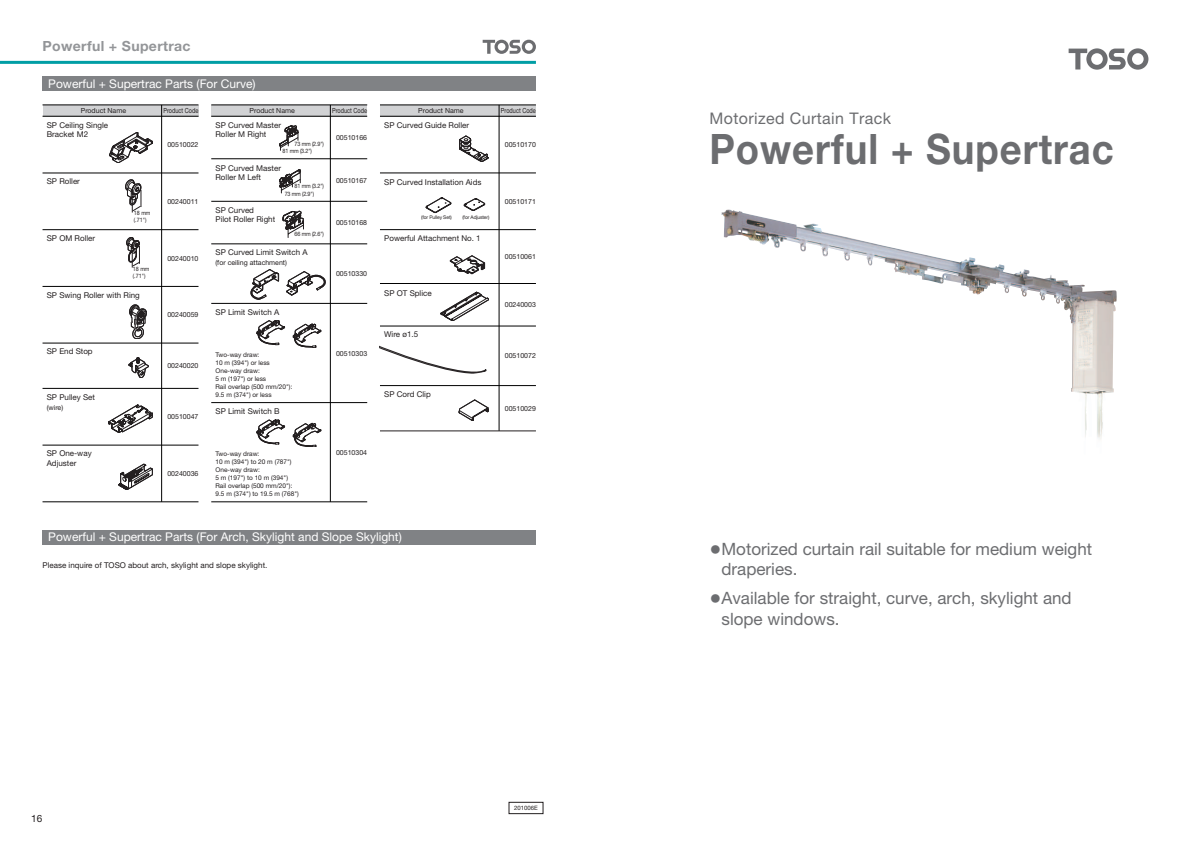
<style>
.page{position:relative;width:1191px;height:842px;background:#fff}
.page>*{position:absolute;margin:0;border:0;box-sizing:border-box;transform-origin:0 0}
.t1{font:700 42px "Helvetica Neue";letter-spacing:.025em;color:#6c6d70;scale:.91 1}
.t2{font:17px/20.5px "Helvetica Neue";color:#6c6d70}
.t3{font:16px "Helvetica Neue";letter-spacing:.025em;color:#6c6d70}
.t4{font:700 14px "Helvetica Neue";letter-spacing:.025em;color:#939598}
.t5{font:12px "Helvetica Neue";color:#fff}
.t6{font:10px "Helvetica Neue";color:#231f20}
.t7{font:8px/9.5px "Helvetica Neue";color:#231f20}
.t8{font:7px "Helvetica Neue";color:#231f20}
.t9{font:7px "Helvetica Neue";color:#231f20;scale:.8 1}
.t10{font:6.5px/8px "Helvetica Neue";color:#231f20}
.t11{font:6px/7px "Helvetica Neue";color:#231f20;scale:.9 1}
.t12{font:6px "Helvetica Neue";color:#231f20}
.t13{font:5px "Helvetica Neue";letter-spacing:-.025em;color:#231f20}
.s1{font-size:24px}
</style>
<div class="page">
<svg style="left:380px;top:346px;width:107px;height:28px"></svg>
<hr style="left:0;top:61px;width:536px;height:3px;background:#009ea5">
<svg style="left:482px;top:40px;width:54px;height:14px"></svg>
<div style="left:43px;top:77px;width:493px;height:14px;background:#808285"></div>
<div style="left:43px;top:105px;width:155px;height:11px;background:#d1d2d4"></div>
<hr style="left:43px;top:116px;width:155px;height:1px;background:#000">
<hr style="left:161px;top:105px;width:1px;height:397px;background:#000">
<hr style="left:43px;top:343px;width:155px;height:1px;background:#000">
<hr style="left:43px;top:388px;width:155px;height:1px;background:#000">
<hr style="left:43px;top:105px;width:155px;height:1px;background:#000">
<div style="left:43px;top:530px;width:493px;height:14px;background:#808285"></div>
<div style="left:211px;top:105px;width:156px;height:11px;background:#d1d2d4"></div>
<hr style="left:211px;top:116px;width:156px;height:1px;background:#000">
<hr style="left:211px;top:159px;width:156px;height:1px;background:#000">
<hr style="left:211px;top:201px;width:156px;height:1px;background:#000">
<hr style="left:330px;top:105px;width:1px;height:397px;background:#000">
<hr style="left:380px;top:173px;width:156px;height:1px;background:#000">
<hr style="left:211px;top:244px;width:156px;height:1px;background:#000">
<hr style="left:211px;top:105px;width:156px;height:1px;background:#000">
<div style="left:380px;top:105px;width:156px;height:11px;background:#d1d2d4"></div>
<hr style="left:380px;top:116px;width:156px;height:1px;background:#000">
<hr style="left:380px;top:283px;width:156px;height:1px;background:#000">
<hr style="left:499px;top:105px;width:1px;height:326px;background:#000">
<hr style="left:380px;top:105px;width:156px;height:1px;background:#000">
<hr style="left:380px;top:431px;width:156px;height:1px;background:#231f20">
<svg style="left:125px;top:180px;width:17px;height:32px"></svg>
<svg style="left:126px;top:237px;width:14px;height:31px"></svg>
<hr style="left:43px;top:173px;width:155px;height:1px;background:#000">
<hr style="left:43px;top:229px;width:155px;height:1px;background:#000">
<hr style="left:43px;top:286px;width:155px;height:1px;background:#000">
<svg style="left:110px;top:132px;width:43px;height:31px"></svg>
<svg style="left:129px;top:305px;width:17px;height:34px"></svg>
<hr style="left:43px;top:445px;width:155px;height:1px;background:#000">
<svg style="left:108px;top:405px;width:45px;height:28px"></svg>
<hr style="left:43px;top:502px;width:155px;height:1px;background:#000">
<svg style="left:118px;top:464px;width:35px;height:26px"></svg>
<hr style="left:211px;top:303px;width:156px;height:1px;background:#000">
<hr style="left:211px;top:402px;width:156px;height:1px;background:#000">
<hr style="left:211px;top:502px;width:156px;height:1px;background:#000">
<svg style="left:257px;top:419px;width:64px;height:28px"></svg>
<hr style="left:380px;top:326px;width:156px;height:1px;background:#000">
<svg style="left:441px;top:292px;width:48px;height:29px"></svg>
<hr style="left:380px;top:385px;width:156px;height:1px;background:#000">
<svg style="left:459px;top:400px;width:30px;height:21px"></svg>
<svg style="left:129px;top:358px;width:20px;height:20px"></svg>
<svg style="left:279px;top:126px;width:19px;height:24px"></svg>
<svg style="left:279px;top:170px;width:22px;height:23px"></svg>
<svg style="left:283px;top:211px;width:21px;height:26px"></svg>
<svg style="left:251px;top:269px;width:74px;height:30px"></svg>
<svg style="left:257px;top:320px;width:64px;height:27px"></svg>
<svg style="left:459px;top:136px;width:29px;height:26px"></svg>
<svg style="left:426px;top:197px;width:59px;height:16px"></svg>
<hr style="left:380px;top:229px;width:156px;height:1px;background:#000">
<svg style="left:450px;top:255px;width:35px;height:19px"></svg>
<svg style="left:1068px;top:48px;width:80px;height:22px"></svg>
<img style="left:744px;top:213px;width:372px;height:180px">
<img style="left:1071px;top:390px;width:42px;height:49px">
<div style="left:509px;top:802px;width:34px;height:12px;border:1px solid #231f20"></div>
<h3 class="t4" style="left:43px;top:37px;width:150px">Powerful + Supertrac</h3>
<h3 class="t5" style="left:48px;top:76px;width:209px">Powerful + Supertrac Parts (For Curve)</h3>
<p class="t8" style="left:81px;top:106px;width:47px">Product Name</p>
<p class="t9" style="left:163px;top:106px;width:45px">Product Code</p>
<p class="t8" style="left:249px;top:106px;width:47px">Product Name</p>
<p class="t9" style="left:332px;top:106px;width:45px">Product Code</p>
<p class="t7" style="left:47px;top:120px;width:63px">SP Ceiling Single<br>Bracket M2</p>
<p class="t7" style="left:47px;top:177px;width:35px">SP Roller</p>
<p class="t7" style="left:47px;top:233px;width:50px">SP OM Roller</p>
<p class="t11" style="left:134px;top:209px;width:20px">18 mm (.71")</p>
<p class="t11" style="left:133px;top:265px;width:20px">18 mm (.71")</p>
<p class="t7" style="left:47px;top:290px;width:95px">SP Swing Roller with Ring</p>
<p class="t7" style="left:47px;top:347px;width:47px">SP End Stop</p>
<p class="t7" style="left:47px;top:392px;width:50px">SP Pulley Set</p>
<p class="t8" style="left:47px;top:403px;width:18px">(wire)</p>
<p class="t7" style="left:47px;top:449px;width:46px">SP One-way<br>Adjuster</p>
<p class="t8" style="left:167px;top:141px;width:33px">00510022</p>
<p class="t8" style="left:167px;top:197px;width:33px">00240011</p>
<p class="t8" style="left:167px;top:254px;width:33px">00240010</p>
<p class="t8" style="left:167px;top:311px;width:33px">00240059</p>
<p class="t8" style="left:167px;top:362px;width:33px">00240020</p>
<p class="t8" style="left:167px;top:413px;width:33px">00510047</p>
<p class="t8" style="left:167px;top:469px;width:33px">00240036</p>
<p class="t7" style="left:215px;top:120px;width:67px">SP Curved Master<br>Roller M Right</p>
<p class="t11" style="left:294px;top:140px;width:34px">73 mm (2.9")</p>
<p class="t11" style="left:285px;top:182px;width:45px;line-height:7.4px;text-indent:10px">81 mm (3.2")<br>73 mm (2.9")</p>
<p class="t11" style="left:295px;top:230px;width:34px">66 mm (2.6")</p>
<p class="t11" style="left:282px;top:148px;width:34px">81 mm (3.2")</p>
<p class="t7" style="left:215px;top:163px;width:67px">SP Curved Master<br>Roller M Left</p>
<p class="t7" style="left:215px;top:205px;width:61px">SP Curved<br>Pilot Roller Right</p>
<p class="t7" style="left:215px;top:247px;width:94px">SP Curved Limit Switch A</p>
<p class="t8" style="left:215px;top:259px;width:73px">(for ceiling attachment)</p>
<p class="t8" style="left:336px;top:133px;width:33px">00510166</p>
<p class="t8" style="left:336px;top:176px;width:33px">00510167</p>
<p class="t8" style="left:336px;top:218px;width:33px">00510168</p>
<p class="t8" style="left:336px;top:270px;width:33px">00510330</p>
<p class="t7" style="left:215px;top:307px;width:65px">SP Limit Switch A</p>
<p class="t10" style="left:215px;top:350px;width:78px">Two-way draw:<br>10 m (394") or less<br>One-way draw:<br>5 m (197") or less<br>Rail overlap (500 mm/20"):<br>9.5 m (374") or less</p>
<p class="t7" style="left:215px;top:406px;width:66px">SP Limit Switch B</p>
<p class="t10" style="left:215px;top:449px;width:85px">Two-way draw:<br>10 m (394") to 20 m (787")<br>One-way draw:<br>5 m (197") to 10 m (394")<br>Rail overlap (500 mm/20"):<br>9.5 m (374") to 19.5 m (768")</p>
<p class="t8" style="left:336px;top:349px;width:33px">00510303</p>
<p class="t8" style="left:336px;top:448px;width:33px">00510304</p>
<p class="t8" style="left:418px;top:106px;width:47px">Product Name</p>
<p class="t9" style="left:501px;top:106px;width:45px">Product Code</p>
<p class="t7" style="left:384px;top:120px;width:86px">SP Curved Guide Roller</p>
<p class="t7" style="left:384px;top:177px;width:99px">SP Curved Installation Aids</p>
<p class="t13" style="left:421px;top:214px;width:32px">(for Pulley Set)</p>
<p class="t13" style="left:462px;top:214px;width:28px">(for Adjuster)</p>
<p class="t7" style="left:384px;top:233px;width:98px">Powerful Attachment No. 1</p>
<p class="t7" style="left:384px;top:288px;width:49px">SP OT Splice</p>
<p class="t7" style="left:384px;top:330px;width:35px">Wire ø1.5</p>
<p class="t7" style="left:384px;top:389px;width:48px">SP Cord Clip</p>
<p class="t8" style="left:505px;top:141px;width:33px">00510170</p>
<p class="t8" style="left:505px;top:197px;width:33px">00510171</p>
<p class="t8" style="left:505px;top:252px;width:33px">00510061</p>
<p class="t8" style="left:505px;top:301px;width:33px">00240003</p>
<p class="t8" style="left:505px;top:352px;width:33px">00510072</p>
<p class="t8" style="left:505px;top:404px;width:33px">00510029</p>
<h3 class="t5" style="left:48px;top:530px;width:355px">Powerful + Supertrac Parts (For Arch, Skylight and Slope Skylight)</h3>
<p class="t7" style="left:43px;top:561px;width:226px">Please inquire of TOSO about arch, skylight and slope skylight.</p>
<p class="t6" style="left:31px;top:813px;width:13px">16</p>
<p class="t12" style="left:514px;top:804px;width:25px">201006E</p>
<h3 class="t3" style="left:709px;top:108px;width:183px">Motorized Curtain Track</h3>
<h1 class="t1" style="left:709px;top:123px;width:446px">Powerful + Supertrac</h1>
<h2 class="t2" style="left:721px;top:538px;width:372px;text-indent:-12px"><span class="s1">•</span>Motorized curtain rail suitable for medium weight draperies.</h2>
<h2 class="t2" style="left:721px;top:588px;width:352px;text-indent:-12px"><span class="s1">•</span>Available for straight, curve, arch, skylight and slope windows.</h2>
</div>
